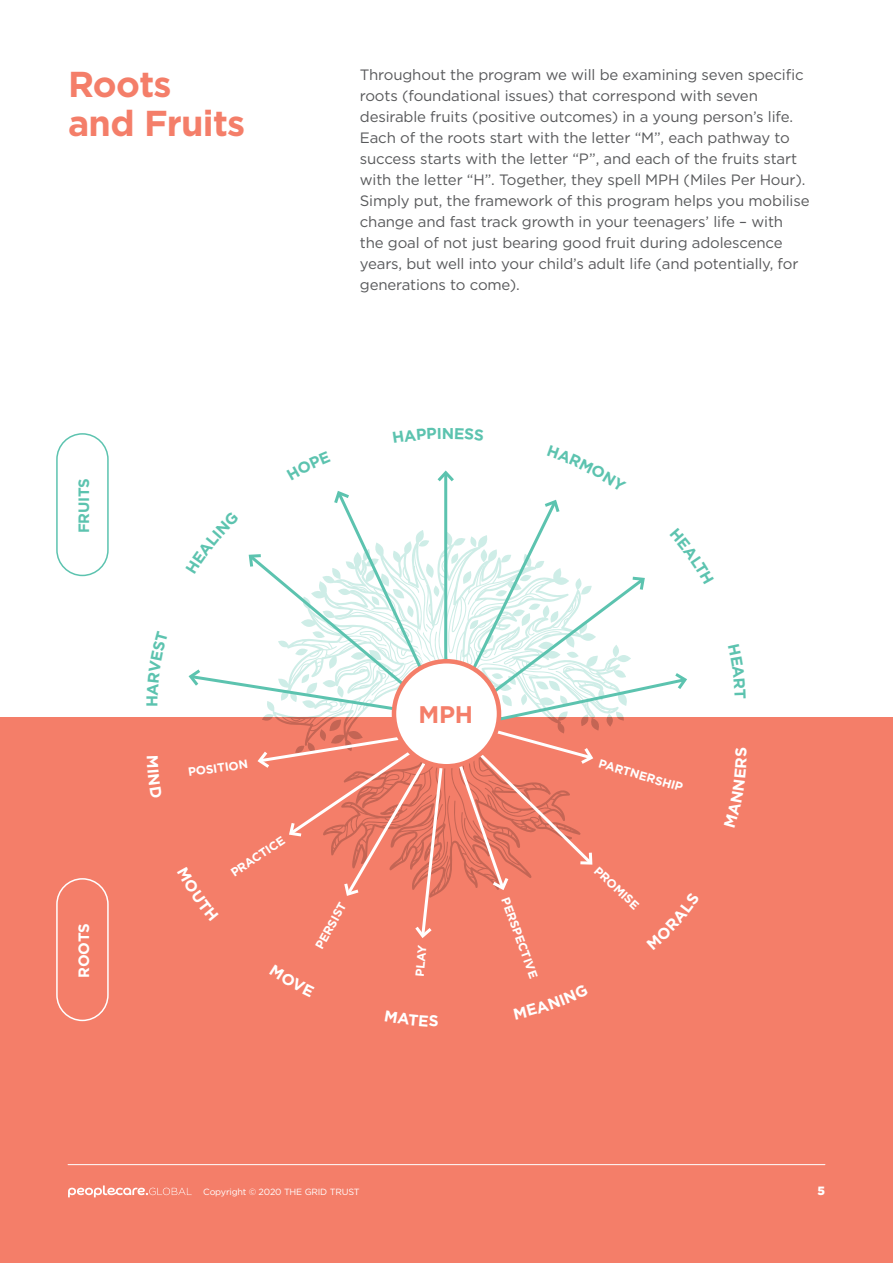
<style>
.page{position:relative;width:893px;height:1263px;background:#fff}
.page>*{position:absolute;margin:0;border:0;box-sizing:border-box;transform-origin:0 0}
.t1{font:700 36px/39px "Gotham";letter-spacing:-.02em;color:#f47e69}
.t2{font:700 24px "Gotham";color:#f47e69}
.t3{font:700 15.75px "Gotham";color:#5cc3af}
.t4{font:700 15.75px "Gotham";color:#fff}
.t5{font:15px/21px "Gotham";letter-spacing:-.01em;color:#58595b}
.t6{font:700 15px "Gotham";letter-spacing:-.01em;color:#5cc3af}
.t7{font:700 15px "Gotham";letter-spacing:-.015em;color:#fff}
.t8{font:700 12px "Gotham";color:#fff}
.t9{font:900 12px "Gotham";color:#fff}
.t10{font:9px "Gotham";letter-spacing:-.02em;color:#fff}
</style>
<div class="page">
<div style="left:0;top:717px;width:893px;height:546px;background:#f47e69"></div>
<div style="left:56px;top:878px;width:53px;height:143px;border:2px solid #fff;border-radius:25px"></div>
<div style="left:56px;top:433px;width:53px;height:143px;border:2px solid #5cc3af;border-radius:25px"></div>
<hr style="left:68px;top:1164px;width:757px;height:1px;background:#fff">
<svg style="left:68px;top:1185px;width:124px;height:12px"></svg>
<svg style="left:188px;top:470px;width:499px;height:468px"></svg>
<h1 class="t1" style="left:68px;top:64px;width:179px">Roots and Fruits</h1>
<p class="t5" style="left:360px;top:64px;width:451px">Throughout the program we will be examining seven specific roots (foundational issues) that correspond with seven desirable fruits (positive outcomes) in a young person’s life.<br>Each of the roots start with the letter “M”, each pathway to success starts with the letter “P”, and each of the fruits start with the letter “H”. Together, they spell MPH (Miles Per Hour).<br>Simply put, the framework of this program helps you mobilise change and fast track growth in your teenagers’ life – with the goal of not just bearing good fruit during adolescence years, but well into your child’s adult life (and potentially, for generations to come).</p>
<p class="t6" style="left:74px;top:533px;width:57px;rotate:-90deg">FRUITS</p>
<p class="t3" style="left:442px;top:423px;width:14px">N</p>
<p class="t7" style="left:74px;top:978px;width:56px;rotate:-90deg">ROOTS</p>
<p class="t3" style="left:142px;top:707px;width:14px;rotate:-90deg">H</p>
<p class="t8" style="left:187px;top:764px;width:62px;rotate:-8deg">POSITION</p>
<p class="t8" style="left:228px;top:867px;width:64px;rotate:-34deg">PRACTICE</p>
<h2 class="t2" style="left:418px;top:699px;width:56px">MPH</h2>
<p class="t8" style="left:312px;top:944px;width:53px;rotate:-61deg">PERSIST</p>
<p class="t8" style="left:513px;top:895px;width:86px;rotate:70deg">PERSPECTIVE</p>
<p class="t8" style="left:411px;top:976px;width:33px;rotate:-85deg">PLAY</p>
<p class="t8" style="left:601px;top:756px;width:88px;rotate:16deg">PARTNERSHIP</p>
<p class="t8" style="left:602px;top:863px;width:58px;rotate:43deg">PROMISE</p>
<p class="t4" style="left:730px;top:757px;width:12px;rotate:-90deg">S</p>
<p class="t10" style="left:203px;top:1186px;width:158px">Copyright © 2020 THE GRID TRUST</p>
<p class="t9" style="left:817px;top:1182px;width:9px">5</p>
</div>
